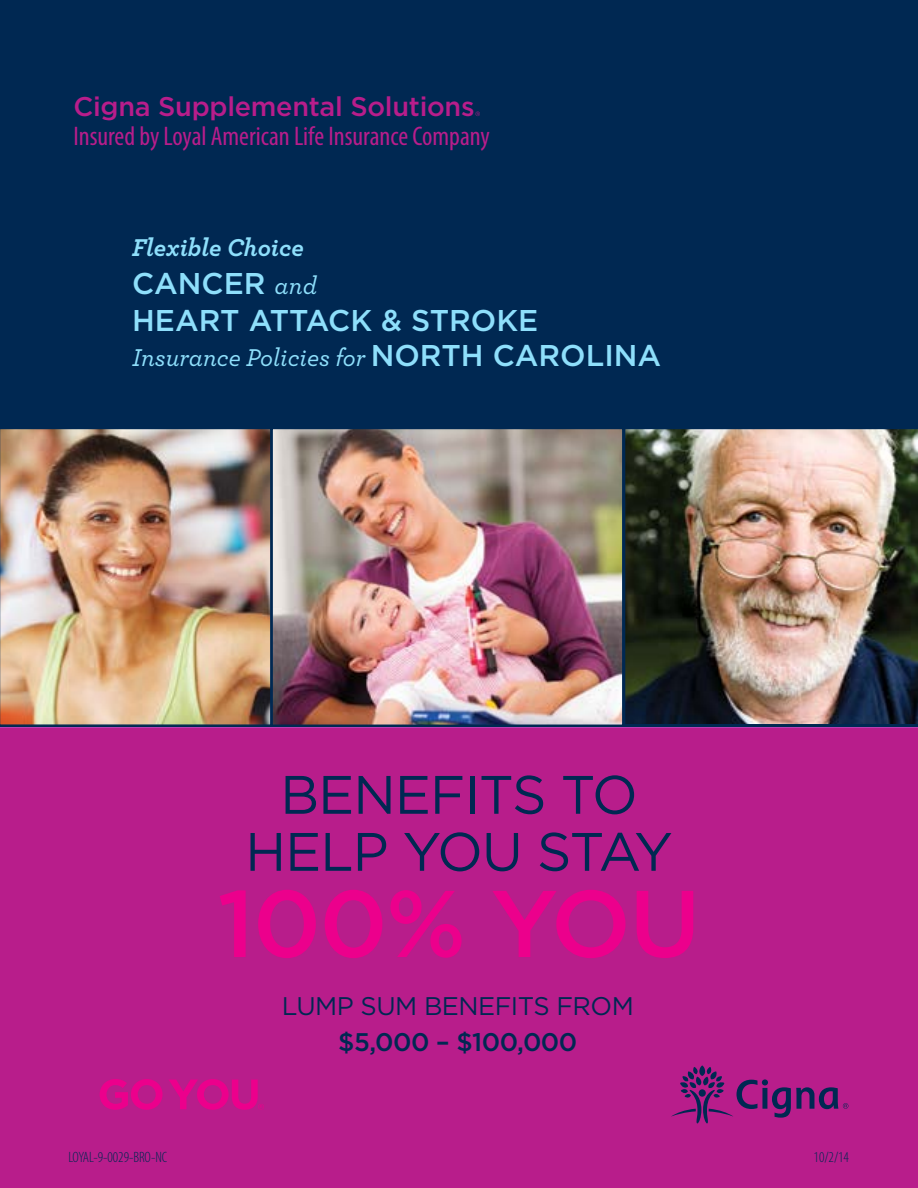
<style>
.page{position:relative;width:918px;height:1188px;background:#fff}
.page>*{position:absolute;margin:0;border:0;box-sizing:border-box;transform-origin:0 0}
.t1{font:500 94.5px "Gotham";letter-spacing:-.02em;color:#ec008c}
.t2{font:54px/57px "Gotham";letter-spacing:-.02em;color:#002852;text-align:center}
.t3{font:500 30px/37.5px "Gotham";color:#8ed8f8}
.t4{font:condensed 27px "Myriad Pro";color:#b81d8b}
.t5{font:500 27px "Gotham";letter-spacing:-.01em;color:#b81d8b}
.t6{font:italic 500 25.5px "Archer";color:#8ed8f8}
.t7{font:25.5px "Gotham";letter-spacing:-.02em;color:#002852}
.t8{font:500 25.5px "Gotham";letter-spacing:-.02em;color:#002852}
.t9{font:italic 700 25.5px "Archer";color:#8ed8f8}
.t10{font:300 condensed 15px "Myriad Pro";color:#002852}
.s1{font-family:"Archer";font-style:italic;font-size:25.5px}
.s2{font-family:"Gotham";font-style:normal;font-size:30px}
</style>
<div class="page">
<div style="left:0;top:0;width:918px;height:728px;background:#002852"></div>
<div style="left:0;top:727px;width:918px;height:461px;background:#b81d8b"></div>
<svg style="left:671px;top:1065px;width:177px;height:58px"></svg>
<svg style="left:475px;top:112px;width:5px;height:4px"></svg>
<svg style="left:100px;top:1079px;width:63px;height:31px"></svg>
<svg style="left:169px;top:1079px;width:95px;height:31px"></svg>
<img style="left:274px;top:431px;width:347px;height:292px">
<img style="left:0;top:429px;width:271px;height:296px">
<img style="left:625px;top:429px;width:293px;height:295px">
<div style="left:271px;top:428px;width:353px;height:298px;border:2px solid #002852"></div>
<p class="t5" style="left:73px;top:90px;width:403px">Cigna Supplemental Solutions</p>
<p class="t4" style="left:73px;top:119px;width:418px">Insured by Loyal American Life Insurance Company</p>
<p class="t9" style="left:132px;top:232px;width:173px">Flexible Choice</p>
<p class="t3" style="left:132px;top:264px;width:408px">CANCER <span class="s1">and<br></span>HEART ATTACK &amp; STROKE</p>
<p class="t6" style="left:132px;top:341px;width:531px">Insurance Policies for <span class="s2">NORTH CAROLINA</span></p>
<h2 class="t2" style="left:245px;top:766px;width:429px">BENEFITS TO<br>HELP YOU STAY</h2>
<h1 class="t1" style="left:217px;top:866px;width:485px">100% YOU</h1>
<p class="t7" style="left:282px;top:991px;width:354px">LUMP SUM BENEFITS FROM</p>
<p class="t8" style="left:338px;top:1027px;width:241px">$5,000 – $100,000</p>
<p class="t10" style="left:68px;top:1149px;width:100px">LOYAL-9-0029-BRO-NC</p>
<p class="t10" style="left:814px;top:1149px;width:37px">10/2/14</p>
</div>
